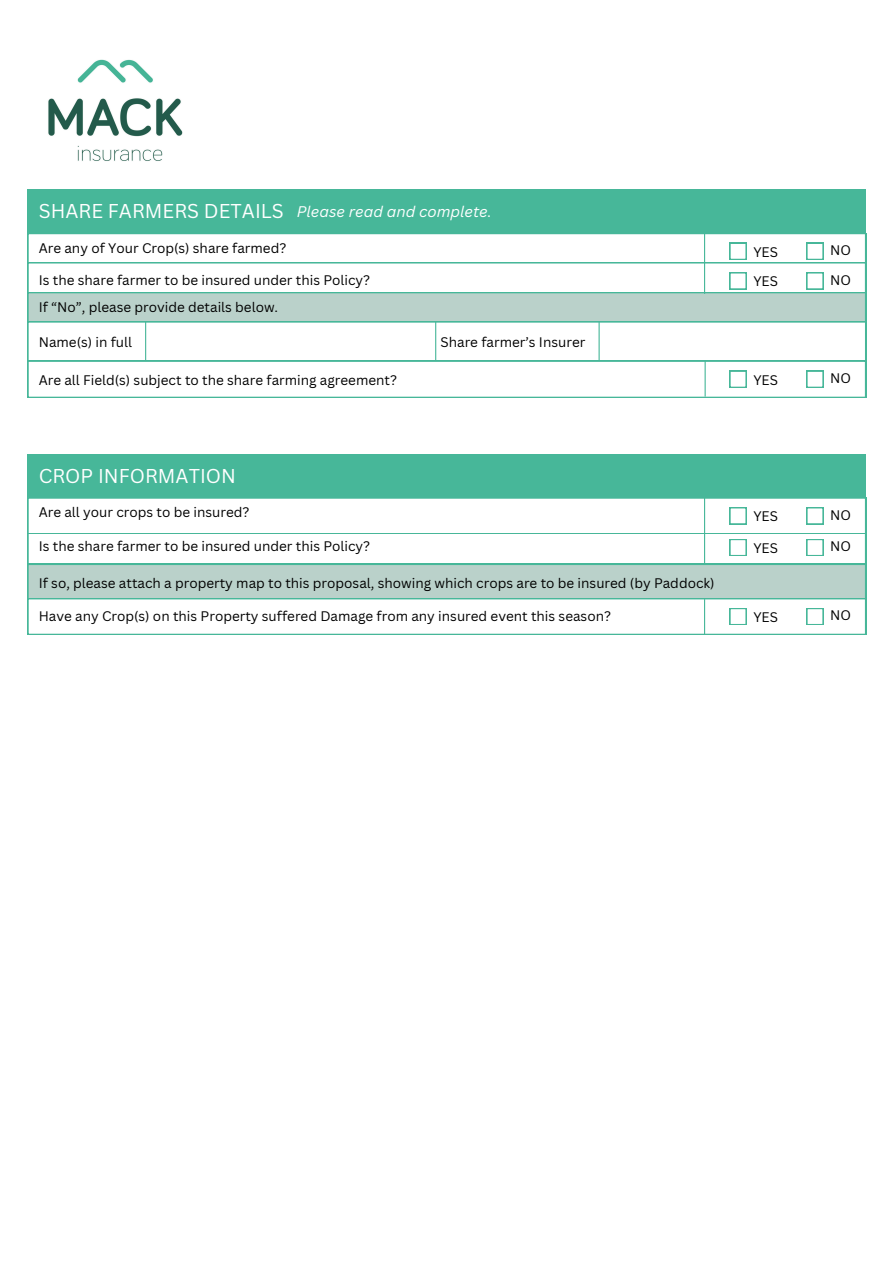
<style>
.page{position:relative;width:894px;height:1264px;background:#fff}
.page>*{position:absolute;margin:0;border:0;box-sizing:border-box;transform-origin:0 0}
.t1{font:19.5px "Canva Sans";color:#fff}
.t2{font:italic 15px "Canva Sans";color:#fff}
.t3{font:13.5px "Canva Sans";color:#000}
</style>
<div class="page">
<div style="left:27px;top:190px;width:838px;height:43px;background:#47b799"></div>
<img style="left:48px;top:59px;width:135px;height:102px">
<svg style="left:28px;top:233px;width:837px;height:165px"></svg>
<hr style="left:704px;top:360px;width:1px;height:36px;background:#47b799">
<div style="left:27px;top:454px;width:838px;height:43px;background:#47b799"></div>
<div style="left:27px;top:598px;width:838px;height:37px;background:#47b799"></div>
<svg style="left:28px;top:497px;width:837px;height:137px"></svg>
<hr style="left:703px;top:599px;width:2px;height:35px;background:#47b799">
<p class="t1" style="left:39px;top:197px;width:246px">SHARE FARMERS DETAILS</p>
<p class="t2" style="left:296px;top:201px;width:196px">Please read and complete.</p>
<p class="t3" style="left:39px;top:238px;width:249px">Are any of Your Crop(s) share farmed?</p>
<h3 class="t3" style="left:39px;top:270px;width:333px">Is the share farmer to be insured under this Policy?</h3>
<h3 class="t3" style="left:39px;top:297px;width:241px">If “No”, please provide details below.</h3>
<p class="t3" style="left:39px;top:333px;width:95px">Name(s) in full</p>
<h3 class="t3" style="left:440px;top:333px;width:146px">Share farmer’s Insurer</h3>
<h3 class="t3" style="left:753px;top:242px;width:26px">YES</h3>
<p class="t3" style="left:830px;top:240px;width:22px">NO</p>
<p class="t3" style="left:753px;top:272px;width:26px">YES</p>
<p class="t3" style="left:830px;top:270px;width:22px">NO</p>
<p class="t3" style="left:39px;top:370px;width:360px">Are all Field(s) subject to the share farming agreement?</p>
<h3 class="t3" style="left:753px;top:370px;width:26px">YES</h3>
<h3 class="t3" style="left:830px;top:368px;width:22px">NO</h3>
<h1 class="t1" style="left:39px;top:462px;width:199px">CROP INFORMATION</h1>
<p class="t3" style="left:39px;top:502px;width:212px">Are all your crops to be insured?</p>
<h3 class="t3" style="left:753px;top:507px;width:26px">YES</h3>
<h3 class="t3" style="left:830px;top:505px;width:22px">NO</h3>
<p class="t3" style="left:39px;top:537px;width:333px">Is the share farmer to be insured under this Policy?</p>
<h3 class="t3" style="left:753px;top:538px;width:26px">YES</h3>
<h3 class="t3" style="left:830px;top:537px;width:22px">NO</h3>
<p class="t3" style="left:39px;top:573px;width:677px">If so, please attach a property map to this proposal, showing which crops are to be insured (by Paddock)</p>
<p class="t3" style="left:39px;top:606px;width:573px">Have any Crop(s) on this Property suffered Damage from any insured event this season?</p>
<h3 class="t3" style="left:753px;top:607px;width:26px">YES</h3>
<h3 class="t3" style="left:830px;top:606px;width:22px">NO</h3>
</div>
